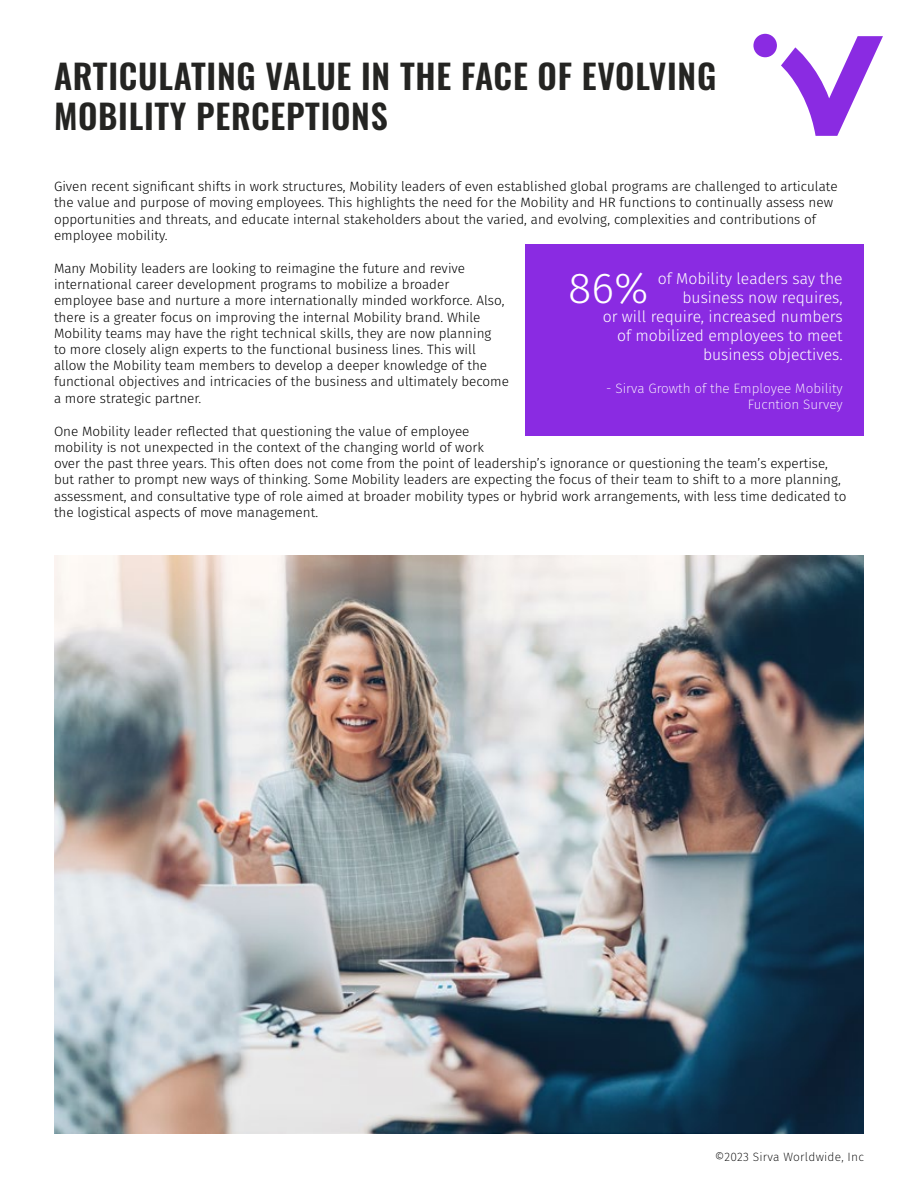
<style>
.page{position:relative;width:918px;height:1188px;background:#fff}
.page>*{position:absolute;margin:0;border:0;box-sizing:border-box;transform-origin:0 0}
.t1{font:300 43.35px "Fira Sans";color:#fff}
.t2{font:600 33.75px/40.5px "Oswald";letter-spacing:.02em;color:#242422}
.t3{font:300 15.75px/18.9px "Fira Sans";color:#fff;text-align:right}
.t4{font:300 13.5px/16.2px "Fira Sans";color:#000}
.t5{font:200 13.5px/16.2px "Fira Sans";color:#fff;text-align:right}
.t6{font:200 12px "Fira Sans";letter-spacing:.02em;color:#000}
</style>
<div class="page">
<svg style="left:781px;top:36px;width:102px;height:100px"></svg>
<div style="left:753px;top:34px;width:24px;height:23px;background:#8a2be2;border-radius:50%"></div>
<img style="left:54px;top:556px;width:810px;height:578px">
<div style="left:525px;top:244px;width:339px;height:192px;background:#8a2be2"></div>
<h2 class="t2" style="left:54px;top:58px;width:664px">ARTICULATING VALUE IN THE FACE OF EVOLVING<br>MOBILITY PERCEPTIONS</h2>
<p class="t4" style="left:54px;top:178px;width:785px">Given recent significant shifts in work structures, Mobility leaders of even established global programs are challenged to articulate the value and purpose of moving employees. This highlights the need for the Mobility and HR functions to continually assess new opportunities and threats, and educate internal stakeholders about the varied, and evolving, complexities and contributions of employee mobility.</p>
<p class="t4" style="left:54px;top:260px;width:456px">Many Mobility leaders are looking to reimagine the future and revive international career development programs to mobilize a broader employee base and nurture a more internationally minded workforce. Also, there is a greater focus on improving the internal Mobility brand. While Mobility teams may have the right technical skills, they are now planning<br>to more closely align experts to the functional business lines. This will allow the Mobility team members to develop a deeper knowledge of the functional objectives and intricacies of the business and ultimately become a more strategic partner.</p>
<p class="t4" style="left:54px;top:423px;width:794px">One Mobility leader reflected that questioning the value of employee<br>mobility is not unexpected in the context of the changing world of work<br>over the past three years. This often does not come from the point of leadership’s ignorance or questioning the team’s expertise, but rather to prompt new ways of thinking. Some Mobility leaders are expecting the focus of their team to shift to a more planning, assessment, and consultative type of role aimed at broader mobility types or hybrid work arrangements, with less time dedicated to the logistical aspects of move management.</p>
<p class="t3" style="left:603px;top:269px;width:241px">of Mobility leaders say the business now requires,<br>or will require, increased numbers of mobilized employees to meet business objectives.</p>
<p class="t5" style="left:606px;top:380px;width:238px">- Sirva Growth of the Employee Mobility<br>Fucntion Survey</p>
<h1 class="t1" style="left:568px;top:257px;width:82px">86%</h1>
<p class="t6" style="left:715px;top:1149px;width:151px">©2023 Sirva Worldwide, Inc</p>
</div>
